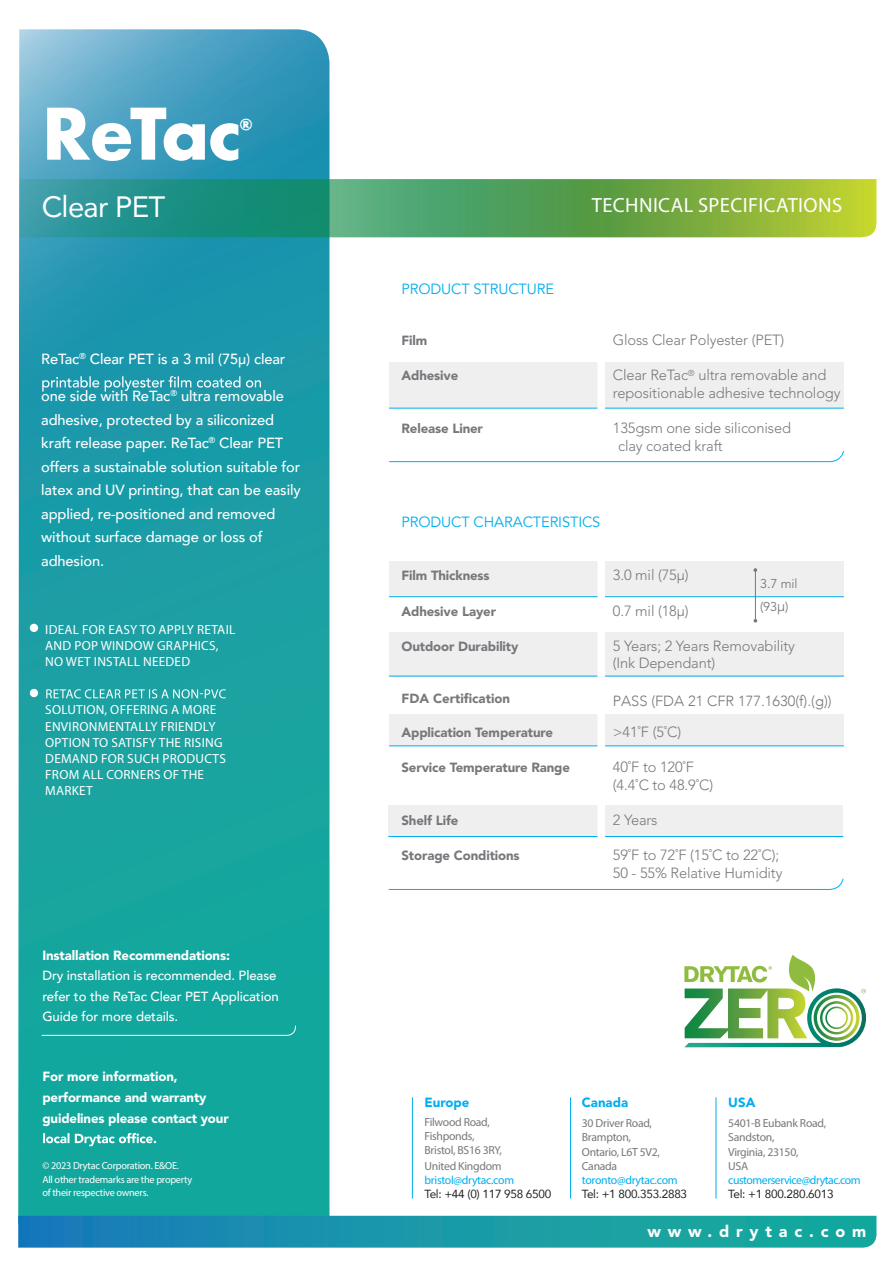
<style>
.page{position:relative;width:893px;height:1263px;background:#fff}
.page>*{position:absolute;margin:0;border:0;box-sizing:border-box;transform-origin:0 0}
.t1{font:700 69px "Futura";letter-spacing:-.04em;color:#fff}
.t2{font:29.4px "Avenir";letter-spacing:-.025em;color:#fff}
.t3{font:20.55px "Myriad Pro";letter-spacing:.02em;color:#fff}
.t4{font:900 16.2px "Avenir";letter-spacing:.42em;color:#fff}
.t5{font:300 14.7px/17.5px "Avenir";letter-spacing:-.01em;color:#76787b}
.t6{font:500 14.7px/23.5px "Avenir";letter-spacing:-.01em;color:#fff}
.t7{font:14.7px "Avenir";letter-spacing:-.01em;color:#00aeef}
.t8{font:700 14.7px "Futura";color:#fff}
.t9{font:13.2px/16.2px "Myriad Pro";letter-spacing:.02em;color:#fff}
.t10{font:900 13.2px "Avenir";letter-spacing:-.01em;color:#76787b}
.t11{font:900 13.2px/20.5px "Avenir";letter-spacing:-.01em;color:#fff}
.t12{font:500 13.2px/20.5px "Avenir";letter-spacing:-.01em;color:#fff}
.t13{font:900 13.2px "Avenir";color:#00aeef}
.t14{font:12.75px/23.5px "Avenir";color:#76787b}
.t15{font:11.7px/14.1px "Myriad Pro";letter-spacing:-.025em;color:#76787b}
.t16{font:11.7px "Myriad Pro";letter-spacing:-.03em;color:#00aeef}
.t17{font:11.7px "Avenir";letter-spacing:-.025em;color:#231f20}
.t18{font:10.35px/13.2px "Myriad Pro";letter-spacing:-.025em;color:#fff}
.s1{font-weight:300;font-size:14.7px}
</style>
<div class="page">
<hr style="left:412px;top:1097px;width:1px;height:101px;background:#00aeef">
<hr style="left:570px;top:1097px;width:1px;height:101px;background:#00aeef">
<hr style="left:716px;top:1097px;width:1px;height:101px;background:#00aeef">
<svg style="left:684px;top:955px;width:182px;height:92px"></svg>
<div style="left:388px;top:805px;width:455px;height:32px;background:#efeff0"></div>
<hr style="left:388px;top:836px;width:455px;height:1px;background:#00aeef">
<div style="left:389px;top:362px;width:455px;height:46px;background:#efeff0"></div>
<hr style="left:389px;top:408px;width:455px;height:1px;background:#00aeef">
<div style="left:389px;top:715px;width:455px;height:31px;background:#efeff0"></div>
<div style="left:389px;top:632px;width:455px;height:44px;background:#efeff0"></div>
<div style="left:389px;top:561px;width:455px;height:35px;background:#efeff0"></div>
<hr style="left:389px;top:596px;width:455px;height:1px;background:#00aeef">
<hr style="left:389px;top:676px;width:455px;height:1px;background:#00aeef">
<hr style="left:389px;top:745px;width:455px;height:1px;background:#00aeef">
<div style="left:597px;top:311px;width:8px;height:130px;background:#fff"></div>
<hr style="left:755px;top:569px;width:1px;height:51px;background:#76787b">
<svg style="left:389px;top:450px;width:455px;height:12px"></svg>
<div style="left:597px;top:534px;width:8px;height:510px;background:#fff"></div>
<svg style="left:388px;top:878px;width:456px;height:12px"></svg>
<svg style="left:18px;top:29px;width:311px;height:1187px;background:#1fa1a7"></svg>
<svg style="left:20px;top:179px;width:857px;height:59px;background:#54a365"></svg>
<svg style="left:18px;top:1216px;width:859px;height:32px;background:#1b97aa"></svg>
<svg style="left:43px;top:1133px;width:113px;height:13px"></svg>
<div style="left:30px;top:624px;width:8px;height:8px;background:#fff;border-radius:50%"></div>
<div style="left:30px;top:689px;width:8px;height:8px;background:#fff;border-radius:50%"></div>
<svg style="left:46px;top:689px;width:180px;height:9px;background:#58baba"></svg>
<svg style="left:42px;top:376px;width:219px;height:15px;background:#49acbb"></svg>
<svg style="left:41px;top:1025px;width:256px;height:11px;background:#27afa6"></svg>
<h1 class="t1" style="left:42px;top:84px;width:201px">ReTac</h1>
<p class="t8" style="left:239px;top:114px;width:15px">®</p>
<h2 class="t2" style="left:42px;top:183px;width:125px">Clear PET</h2>
<p class="t6" style="left:41px;top:346px;width:246px">ReTac<sup>®</sup> Clear PET is a 3 mil (75µ) clear</p>
<p class="t6" style="left:41px;top:384px;width:261px">one side with ReTac<sup>®</sup> ultra removable adhesive, protected by a siliconized kraft release paper. ReTac<sup>®</sup> Clear PET offers a sustainable solution suitable for latex and UV printing, that can be easily applied, re-positioned and removed without surface damage or loss of adhesion.</p>
<p class="t9" style="left:45px;top:621px;width:192px">IDEAL FOR EASY TO APPLY RETAIL<br>AND POP WINDOW GRAPHICS,<br>NO WET INSTALL NEEDED</p>
<p class="t9" style="left:45px;top:702px;width:182px">SOLUTION, OFFERING A MORE<br>ENVIRONMENTALLY FRIENDLY<br>OPTION TO SATISFY THE RISING<br>DEMAND FOR SUCH PRODUCTS<br>FROM ALL CORNERS OF THE<br>MARKET</p>
<p class="t11" style="left:42px;top:945px;width:189px">Installation Recommendations:</p>
<p class="t12" style="left:42px;top:964px;width:238px">Dry installation is recommended. Please refer to the ReTac Clear PET Application<br>Guide for more details.</p>
<p class="t11" style="left:42px;top:1067px;width:188px">For more information, performance and warranty guidelines please contact your</p>
<p class="t18" style="left:42px;top:1159px;width:151px">© 2023 Drytac Corporation. E&amp;OE.<br>All other trademarks are the property of their respective owners.</p>
<p class="t7" style="left:401px;top:278px;width:154px">PRODUCT STRUCTURE</p>
<h3 class="t3" style="left:592px;top:193px;width:252px">TECHNICAL SPECIFICATIONS</h3>
<p class="t10" style="left:401px;top:331px;width:27px">Film</p>
<p class="t5" style="left:613px;top:332px;width:173px">Gloss Clear Polyester (PET)</p>
<p class="t10" style="left:401px;top:366px;width:58px">Adhesive</p>
<p class="t5" style="left:613px;top:367px;width:229px">Clear ReTac<sup>®</sup> ultra removable and repositionable adhesive technology</p>
<p class="t10" style="left:401px;top:419px;width:83px">Release Liner</p>
<p class="t5" style="left:618px;top:420px;width:174px;text-indent:-5px">135gsm one side siliconised clay coated kraft</p>
<p class="t7" style="left:401px;top:511px;width:200px">PRODUCT CHARACTERISTICS</p>
<p class="t10" style="left:401px;top:566px;width:90px">Film Thickness</p>
<p class="t5" style="left:613px;top:567px;width:77px">3.0 mil (75μ)</p>
<p class="t10" style="left:401px;top:601px;width:96px">Adhesive Layer</p>
<p class="t5" style="left:613px;top:602px;width:77px">0.7 mil (18μ)</p>
<p class="t10" style="left:401px;top:636px;width:119px">Outdoor Durability</p>
<p class="t5" style="left:613px;top:637px;width:184px">5 Years; 2 Years Removability (Ink Dependant)</p>
<p class="t14" style="left:760px;top:572px;width:39px">3.7 mil (93<span class="s1">μ</span>)</p>
<p class="t10" style="left:401px;top:687px;width:110px">FDA Certification</p>
<p class="t5" style="left:613px;top:692px;width:220px">PASS (FDA 21 CFR 177.1630(f).(g))</p>
<p class="t10" style="left:401px;top:723px;width:153px">Application Temperature</p>
<p class="t5" style="left:613px;top:724px;width:70px">&gt;41˚F (5˚C)</p>
<p class="t10" style="left:401px;top:758px;width:170px">Service Temperature Range</p>
<p class="t5" style="left:613px;top:759px;width:102px">40˚F to 120˚F (4.4˚C to 48.9˚C)</p>
<p class="t10" style="left:401px;top:811px;width:58px">Shelf Life</p>
<p class="t5" style="left:613px;top:812px;width:46px">2 Years</p>
<p class="t10" style="left:401px;top:846px;width:120px">Storage Conditions</p>
<p class="t5" style="left:613px;top:847px;width:171px">59˚F to 72˚F (15˚C to 22˚C);<br>50 - 55% Relative Humidity</p>
<p class="t13" style="left:424px;top:1093px;width:47px">Europe</p>
<p class="t15" style="left:424px;top:1115px;width:79px">Filwood Road,<br>Fishponds,<br>Bristol, BS16 3RY,</p>
<p class="t15" style="left:424px;top:1159px;width:79px">United Kingdom</p>
<p class="t16" style="left:424px;top:1173px;width:91px">bristol@drytac.com</p>
<p class="t17" style="left:424px;top:1185px;width:128px">Tel: +44 (0) 117 958 6500</p>
<p class="t13" style="left:582px;top:1093px;width:48px">Canada</p>
<p class="t15" style="left:582px;top:1116px;width:80px">30 Driver Road,<br>Brampton,<br>Ontario, L6T 5V2,<br>Canada</p>
<p class="t16" style="left:582px;top:1172px;width:97px">toronto@drytac.com</p>
<p class="t17" style="left:582px;top:1184px;width:107px">Tel: +1 800.353.2883</p>
<p class="t13" style="left:728px;top:1093px;width:29px">USA</p>
<p class="t15" style="left:728px;top:1116px;width:99px">5401-B Eubank Road,<br>Sandston,<br>Virginia, 23150,<br>USA</p>
<p class="t16" style="left:728px;top:1172px;width:134px">customerservice@drytac.com</p>
<p class="t17" style="left:728px;top:1184px;width:107px">Tel: +1 800.280.6013</p>
<p class="t4" style="left:647px;top:1219px;width:220px">www.drytac.com</p>
</div>
